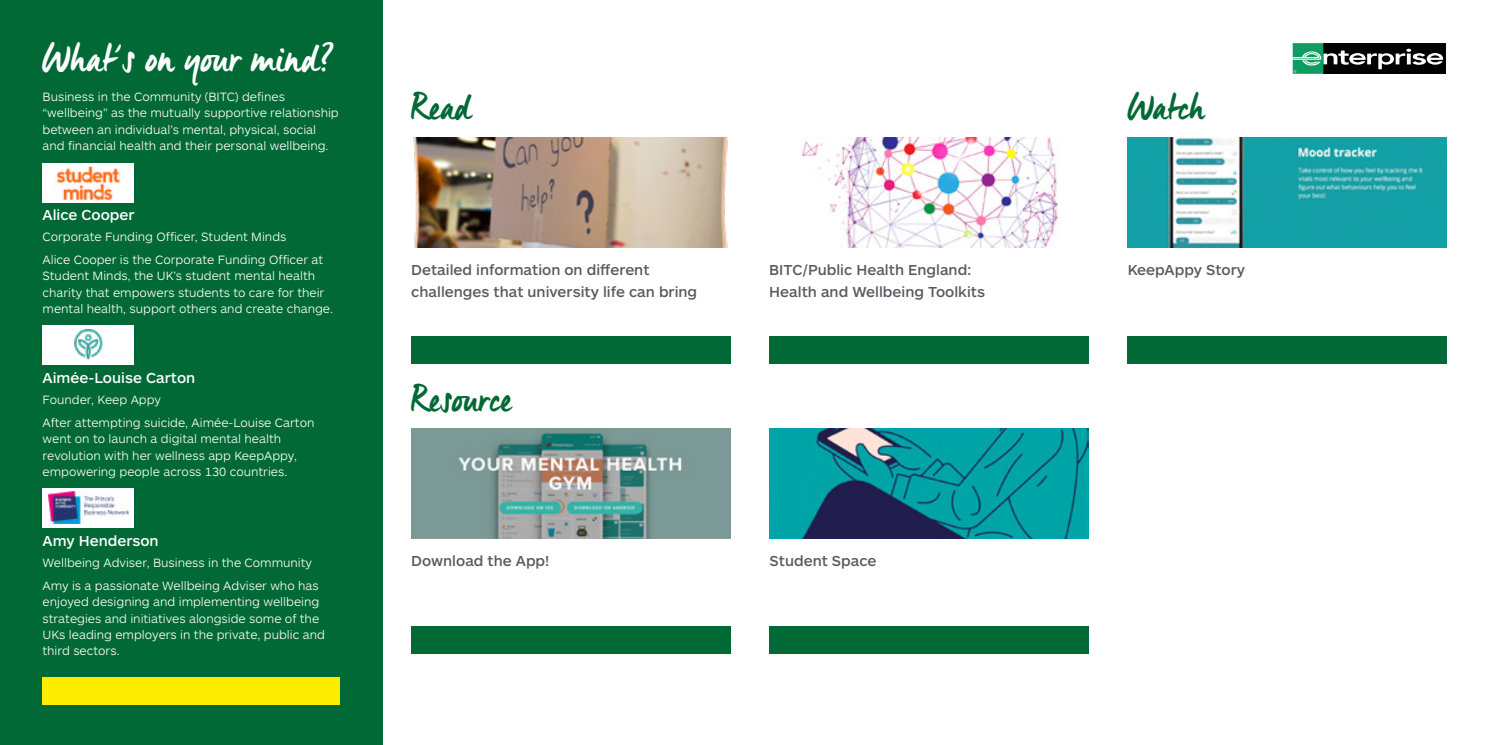
<style>
.page{position:relative;width:1489px;height:745px;background:#fff}
.page>*{position:absolute;margin:0;border:0;box-sizing:border-box;transform-origin:0 0}
.t1{font:40px "Manus Smooth";letter-spacing:.015em;color:#fff}
.t2{font:37.5px "Manus Smooth";color:#006935}
.t3{font:500 15px/21.2px "ARS Maquette Pro";color:#575a60}
.t4{font:500 15px "ARS Maquette Pro";color:#fff}
.t5{font:300 12.5px/16.2px "ARS Maquette Pro";color:#fff}
</style>
<div class="page">
<div style="left:0;top:0;width:383px;height:744px;background:#006935"></div>
<div style="left:1323px;top:43px;width:122px;height:31px;background:#000"></div>
<svg style="left:1292px;top:43px;width:150px;height:31px"></svg>
<div style="left:411px;top:336px;width:319px;height:27px;background:#006935"></div>
<div style="left:769px;top:336px;width:319px;height:27px;background:#006935"></div>
<img style="left:801px;top:137px;width:257px;height:110px">
<img style="left:413px;top:137px;width:315px;height:110px">
<div style="left:1127px;top:336px;width:319px;height:27px;background:#006935"></div>
<img style="left:1127px;top:137px;width:319px;height:110px">
<div style="left:769px;top:625px;width:319px;height:28px;background:#006935"></div>
<div style="left:411px;top:625px;width:319px;height:28px;background:#006935"></div>
<img style="left:411px;top:428px;width:319px;height:110px">
<img style="left:769px;top:428px;width:319px;height:110px">
<div style="left:43px;top:164px;width:91px;height:39px;background:#fff"></div>
<img style="left:56px;top:165px;width:66px;height:37px">
<div style="left:43px;top:325px;width:91px;height:39px;background:#fff"></div>
<img style="left:74px;top:329px;width:29px;height:31px">
<div style="left:43px;top:488px;width:91px;height:39px;background:#fff"></div>
<img style="left:48px;top:491px;width:80px;height:32px">
<div style="left:43px;top:676px;width:297px;height:28px;background:#ffed00"></div>
<h1 class="t1" style="left:43px;top:33px;width:294px">What’s on your mind?</h1>
<p class="t5" style="left:43px;top:88px;width:298px">Business in the Community (BITC) defines “wellbeing” as the mutually supportive relationship between an individual’s mental, physical, social and financial health and their personal wellbeing.</p>
<p class="t4" style="left:43px;top:204px;width:94px">Alice Cooper</p>
<p class="t5" style="left:43px;top:224px;width:282px;line-height:23.4px">Corporate Funding Officer, Student Minds<br>Alice Cooper is the Corporate Funding Officer at</p>
<p class="t5" style="left:43px;top:267px;width:292px">Student Minds, the UK’s student mental health charity that empowers students to care for their mental health, support others and create change.</p>
<p class="t4" style="left:43px;top:367px;width:154px">Aimée-Louise Carton</p>
<p class="t5" style="left:43px;top:387px;width:273px;line-height:23.4px">Founder, Keep Appy<br>After attempting suicide, Aimée-Louise Carton</p>
<p class="t5" style="left:43px;top:430px;width:256px">went on to launch a digital mental health revolution with her wellness app KeepAppy, empowering people across 130 countries.</p>
<p class="t4" style="left:43px;top:530px;width:118px">Amy Henderson</p>
<p class="t5" style="left:43px;top:549px;width:278px;line-height:23.4px">Wellbeing Adviser, Business in the Community<br>Amy is a passionate Wellbeing Adviser who has</p>
<p class="t5" style="left:43px;top:593px;width:284px">enjoyed designing and implementing wellbeing strategies and initiatives alongside some of the UKs leading employers in the private, public and third sectors.</p>
<h2 class="t2" style="left:411px;top:84px;width:61px">Read</h2>
<h2 class="t2" style="left:1127px;top:84px;width:79px">Watch</h2>
<p class="t3" style="left:411px;top:258px;width:287px">Detailed information on different challenges that university life can bring</p>
<p class="t3" style="left:769px;top:258px;width:217px">BITC/Public Health England:<br>Health and Wellbeing Toolkits</p>
<h2 class="t2" style="left:411px;top:375px;width:102px">Resource</h2>
<p class="t3" style="left:411px;top:548px;width:140px">Download the App!</p>
<p class="t3" style="left:769px;top:548px;width:108px">Student Space</p>
<p class="t3" style="left:1127px;top:258px;width:119px">KeepAppy Story</p>
</div>
